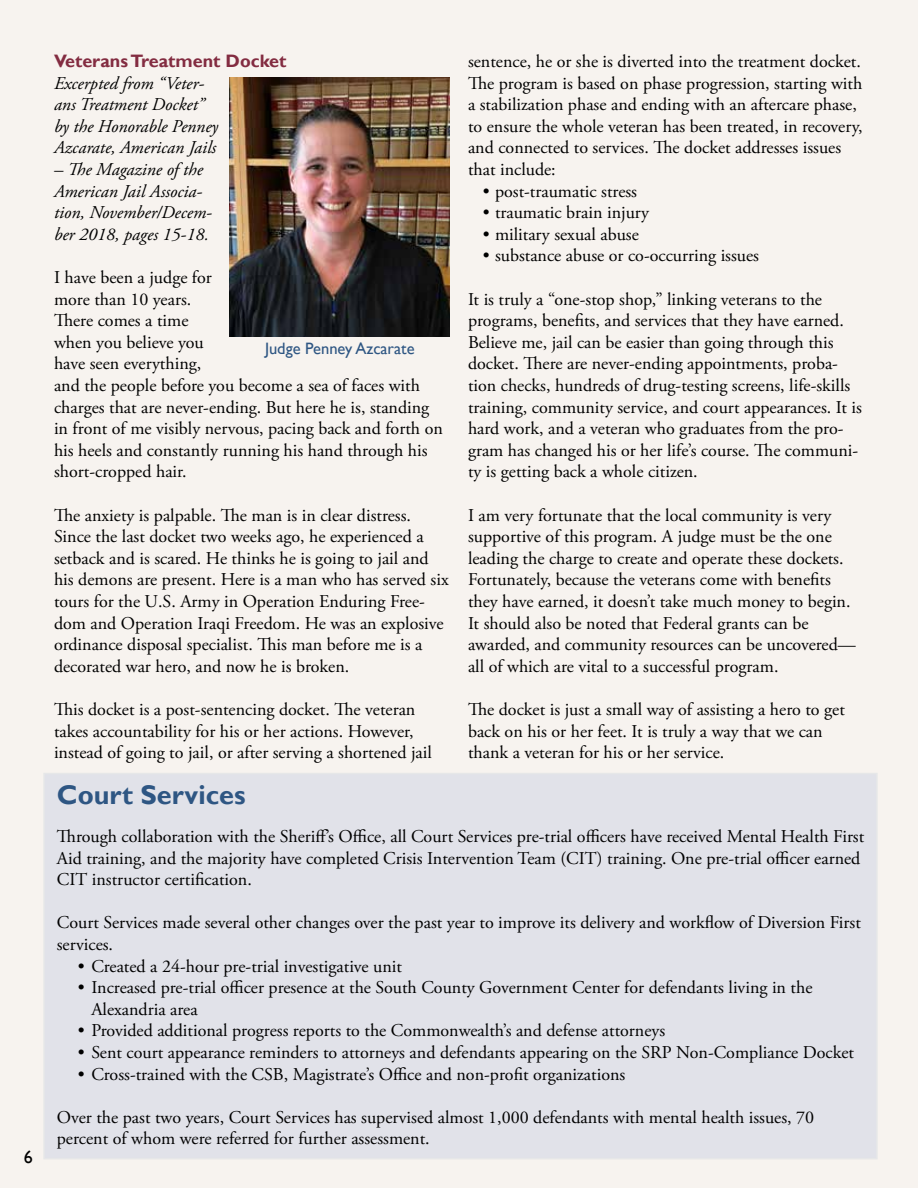
<style>
.page{position:relative;width:918px;height:1188px;background:#f7f3ef}
.page>*{position:absolute;margin:0;border:0;box-sizing:border-box;transform-origin:0 0}
.t1{font:700 27px "Gill Sans";color:#2e5683}
.t2{font:18px/21.6px "Adobe Garamond Pro";color:#000}
.t3{font:italic 18px/21.6px "Adobe Garamond Pro";color:#000}
.t4{font:700 18px "Gill Sans";color:#832c41}
.t5{font:18px "Gill Sans";color:#000}
.t6{font:16.5px "Gill Sans";color:#2e5683}
</style>
<div class="page">
<div style="left:43px;top:773px;width:835px;height:386px;background:#e1e2e9"></div>
<img style="left:230px;top:77px;width:220px;height:260px">
<p class="t5" style="left:24px;top:1146px;width:10px">6</p>
<p class="t4" style="left:54px;top:50px;width:234px">Veterans Treatment Docket</p>
<p class="t3" style="left:54px;top:73px;width:166px">Excerpted from “Veter&shy;ans Treatment Docket” by the Honorable Penney<br>Azcarate, American Jails</p>
<p class="t3" style="left:54px;top:159px;width:160px">– The Magazine of the<br>American Jail Associa&shy;tion, November/Decem&shy;ber 2018, pages 15-18.</p>
<p class="t2" style="left:54px;top:267px;width:390px">I have been a judge for<br>more than 10 years.<br>There comes a time<br>when you believe you<br>have seen everything,<br>and the people before you become a sea of faces with charges that are never-ending. But here he is, standing in front of me visibly nervous, pacing back and forth on his heels and constantly running his hand through his short-cropped hair.</p>
<p class="t2" style="left:54px;top:505px;width:396px">The anxiety is palpable. The man is in clear distress.<br>Since the last docket two weeks ago, he experienced a setback and is scared. He thinks he is going to jail and his demons are present. Here is a man who has served six tours for the U.S. Army in Operation Enduring Free&shy;dom and Operation Iraqi Freedom. He was an explosive ordinance disposal specialist. This man before me is a decorated war hero, and now he is broken.</p>
<p class="t2" style="left:54px;top:699px;width:379px">This docket is a post-sentencing docket. The veteran takes accountability for his or her actions. However, instead of going to jail, or after serving a shortened jail</p>
<p class="t6" style="left:265px;top:339px;width:151px">Judge Penney Azcarate</p>
<p class="t2" style="left:468px;top:51px;width:396px">sentence, he or she is diverted into the treatment docket.<br>The program is based on phase progression, starting with a stabilization phase and ending with an aftercare phase, to ensure the whole veteran has been treated, in recovery, and connected to services. The docket addresses issues that include:</p>
<p class="t2" style="left:483px;top:181px;width:156px">• post-traumatic stress</p>
<p class="t2" style="left:483px;top:202px;width:168px">• traumatic brain injury</p>
<p class="t2" style="left:483px;top:224px;width:157px">• military sexual abuse</p>
<p class="t2" style="left:483px;top:246px;width:278px">• substance abuse or co-occurring issues</p>
<p class="t2" style="left:468px;top:289px;width:395px">It is truly a “one-stop shop,” linking veterans to the programs, benefits, and services that they have earned.<br>Believe me, jail can be easier than going through this docket. There are never-ending appointments, proba&shy;tion checks, hundreds of drug-testing screens, life-skills training, community service, and court appearances. It is hard work, and a veteran who graduates from the pro&shy;gram has changed his or her life’s course. The communi&shy;ty is getting back a whole citizen.</p>
<p class="t2" style="left:468px;top:505px;width:389px">I am very fortunate that the local community is very supportive of this program. A judge must be the one leading the charge to create and operate these dockets.<br>Fortunately, because the veterans come with benefits they have earned, it doesn’t take much money to begin.<br>It should also be noted that Federal grants can be awarded, and community resources can be uncovered— all of which are vital to a successful program.</p>
<p class="t2" style="left:468px;top:699px;width:378px">The docket is just a small way of assisting a hero to get back on his or her feet. It is truly a way that we can thank a veteran for his or her service.</p>
<h1 class="t1" style="left:57px;top:779px;width:190px">Court Services</h1>
<p class="t2" style="left:57px;top:826px;width:809px">Through collaboration with the Sheriff’s Office, all Court Services pre-trial officers have received Mental Health First<br>Aid training, and the majority have completed Crisis Intervention Team (CIT) training. One pre-trial officer earned<br>CIT instructor certification.</p>
<p class="t2" style="left:57px;top:913px;width:806px">Court Services made several other changes over the past year to improve its delivery and workflow of Diversion First services.</p>
<p class="t2" style="left:78px;top:956px;width:326px">• Created a 24-hour pre-trial investigative unit</p>
<p class="t2" style="left:91px;top:977px;width:723px;text-indent:-14px">• Increased pre-trial officer presence at the South County Government Center for defendants living in the<br>Alexandria area</p>
<p class="t2" style="left:78px;top:1021px;width:589px">• Provided additional progress reports to the Commonwealth’s and defense attorneys</p>
<p class="t2" style="left:78px;top:1042px;width:778px">• Sent court appearance reminders to attorneys and defendants appearing on the SRP Non-Compliance Docket</p>
<p class="t2" style="left:78px;top:1064px;width:549px">• Cross-trained with the CSB, Magistrate’s Office and non-profit organizations</p>
<p class="t2" style="left:57px;top:1107px;width:759px">Over the past two years, Court Services has supervised almost 1,000 defendants with mental health issues, 70 percent of whom were referred for further assessment.</p>
</div>
